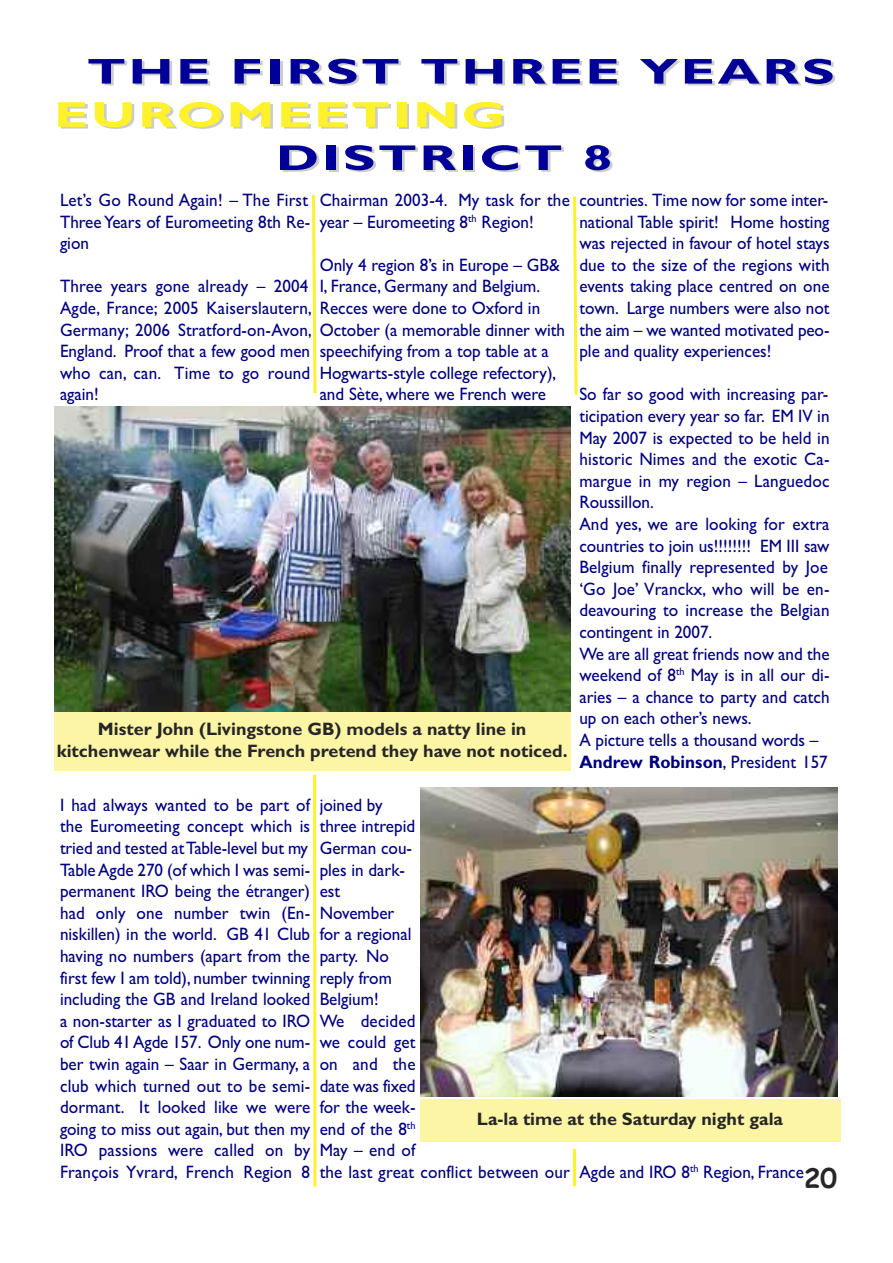
<style>
.page{position:relative;width:893px;height:1263px;background:#fff}
.page>*{position:absolute;margin:0;border:0;box-sizing:border-box;transform-origin:0 0}
.t1{font:700 36px "Gill Sans";letter-spacing:.05em;color:#009;scale:1.5 1}
.t2{font:700 36px "Gill Sans";letter-spacing:.05em;color:#fff12a;scale:1.5 1}
.t3{font:18px/21.6px "Gill Sans";color:#00007f;scale:.95 1}
.t4{font:700 18px/21.6px "Gill Sans";color:#272627;text-align:center}
.s1{font-weight:700}
.s2{font-family:"Comic Sans MS";font-weight:700;font-size:27px;color:#272627}
</style>
<div class="page">
<img style="left:54px;top:406px;width:516px;height:305px">
<div style="left:54px;top:713px;width:516px;height:58px;background:#fbf5a5"></div>
<img style="left:420px;top:788px;width:417px;height:309px">
<div style="left:420px;top:1100px;width:420px;height:42px;background:#fbf5a5"></div>
<svg style="left:312px;top:195px;width:5px;height:199px"></svg>
<hr style="left:313px;top:775px;width:3px;height:411px;background:#fff12a">
<svg style="left:573px;top:196px;width:5px;height:199px"></svg>
<hr style="left:573px;top:1149px;width:3px;height:37px;background:#fff12a">
<h1 class="t1" style="left:87px;top:50px;width:500px">THE FIRST THREE YEARS</h1>
<h1 class="t2" style="left:54px;top:93px;width:302px">EUROMEETING</h1>
<h1 class="t1" style="left:276px;top:137px;width:226px">DISTRICT 8</h1>
<p class="t3" style="left:320px;top:189px;width:265px">Chairman 2003-4. My task for the year – Euromeeting 8<sup>th</sup> Region!</p>
<p class="t3" style="left:320px;top:254px;width:254px">Only 4 region 8’s in Europe – GB&amp;<br>I, France, Germany and Belgium.</p>
<p class="t3" style="left:60px;top:189px;width:265px;text-align:justify">Let’s Go Round Again! – The First Three Years of Euromeeting 8th Re&shy;gion</p>
<p class="t3" style="left:60px;top:275px;width:533px">Three years gone already – 2004<br>Agde, France; 2005 Kaiserslautern, Recces were done to Oxford in Germany; 2006 Stratford-on-Avon, October (a memorable dinner with England. Proof that a few good men<br>who can, can. Time to go round<br>again!</p>
<p class="t3" style="left:320px;top:340px;width:251px">speechifying from a top table at a<br>Hogwarts-style college refectory), and Sète, where we French were</p>
<p class="t4" style="left:57px;top:718px;width:512px">Mister John (Livingstone GB) models a natty line in kitchenwear while the French pretend they have not noticed.</p>
<p class="t3" style="left:579px;top:189px;width:265px;text-align:justify">countries. Time now for some inter&shy;national Table spirit! Home hosting was rejected in favour of hotel stays due to the size of the regions with events taking place centred on one town. Large numbers were also not the aim – we wanted motivated peo&shy;ple and quality experiences!</p>
<p class="t3" style="left:579px;top:383px;width:265px">So far so good with increasing par&shy;ticipation every year so far. EM IV in<br>May 2007 is expected to be held in historic Nimes and the exotic Ca&shy;margue in my region – Languedoc<br>Roussillon.<br>And yes, we are looking for extra countries to join us!!!!!!!! EM III saw<br>Belgium finally represented by Joe ‘Go Joe’ Vranckx, who will be en&shy;deavouring to increase the Belgian contingent in 2007.<br>We are all great friends now and the weekend of 8<sup>th</sup> May is in all our di&shy;aries – a chance to party and catch up on each other’s news.<br>A picture tells a thousand words –<br><span class="s1">Andrew Robinson</span>, President 157</p>
<p class="t3" style="left:60px;top:794px;width:265px">I had always wanted to be part of the Euromeeting concept which is tried and tested atTable-level but my TableAgde 270 (of which I was semi&shy;permanent IRO being the étranger) had only one number twin (En&shy;niskillen) in the world. GB 41 Club having no numbers (apart from the first few I am told), number twinning including the GB and Ireland looked a non-starter as I graduated to IRO of Club 41Agde 157. Only one num&shy;ber twin again – Saar in Germany, a club which turned out to be semi&shy;dormant. It looked like we were going to miss out again, but then my IRO passions were called on by François Yvrard, French Region 8</p>
<p class="t3" style="left:320px;top:794px;width:265px">joined by<br>three intrepid<br>German cou-<br>ples in dark-<br>est<br>November<br>for a regional<br>party. No<br>reply from<br>Belgium!<br>We decided<br>we could get<br>on and the<br>date was fixed<br>for the week-<br>end of the 8<sup>th<br></sup>May – end of<br>the last great conflict between our</p>
<p class="t4" style="left:477px;top:1108px;width:308px">La-la time at the Saturday night gala</p>
<p class="t3" style="left:579px;top:1161px;width:273px">Agde and IRO 8<sup>th</sup> Region, France<span class="s2">20</span></p>
</div>
